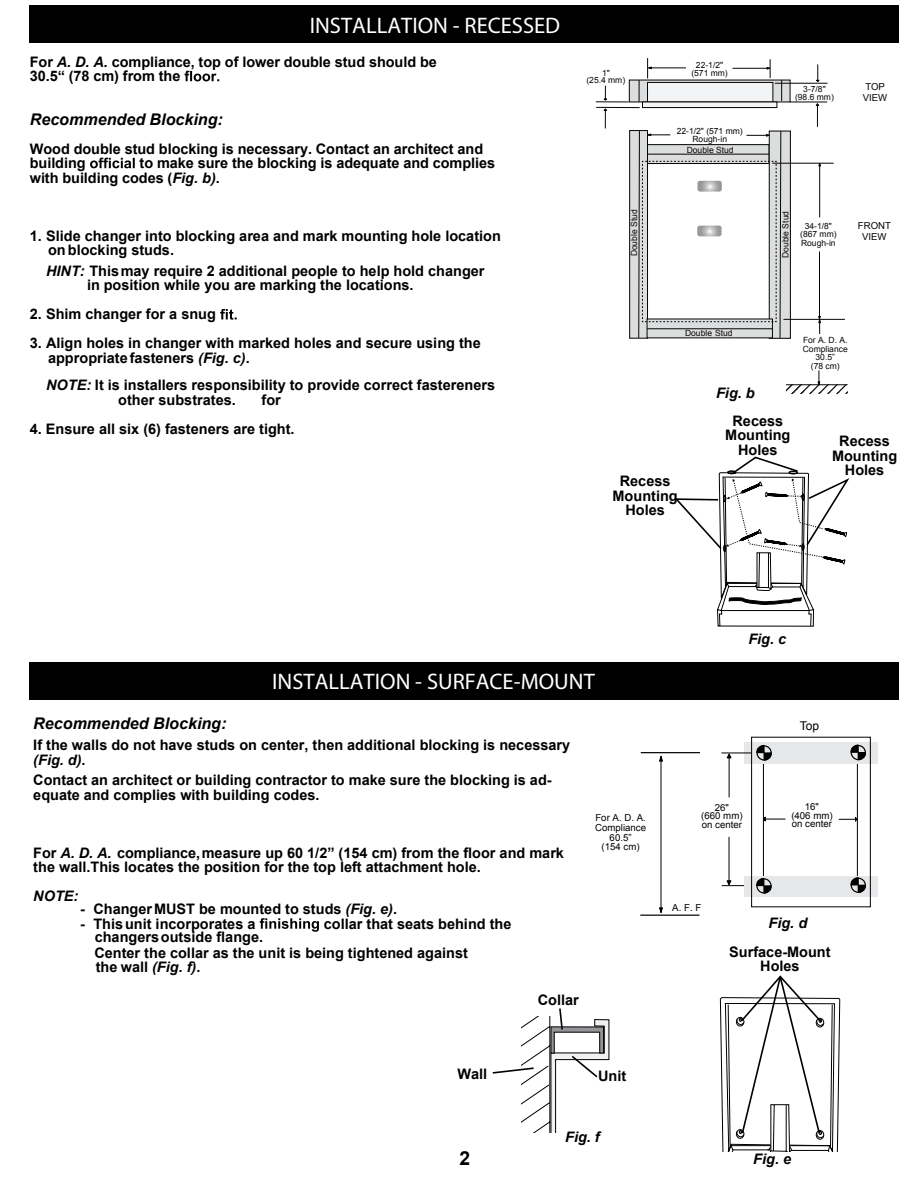
<style>
.page{position:relative;width:918px;height:1188px;background:#fff}
.page>*{position:absolute;margin:0;border:0;box-sizing:border-box;transform-origin:0 0}
.t1{font:italic 700 22.5px "Arial";color:#fff}
.t2{font:700 19.35px "Arial";color:#000}
.t3{font:italic 700 16.05px "Arial";color:#000}
.t4{font:700 14.55px/14.5px "Arial";color:#000}
.t5{font:italic 700 14.55px "Arial";color:#000}
.t6{font:12px "Arial";color:#000}
.t7{font:10.8px/12px "Arial";color:#000}
.t8{font:9.6px/8.4px "Arial";color:#000;text-align:center}
.t9{font:9.6px/10.6px "Arial";color:#050504}
.t10{font:8.55px/8.6px "Arial";color:#050504;text-align:center}
.s1{font-style:italic}
</style>
<div class="page">
<svg style="left:185px;top:71px;width:34px;height:10px"></svg>
<svg style="left:90px;top:158px;width:45px;height:10px"></svg>
<svg style="left:220px;top:309px;width:17px;height:11px"></svg>
<div style="left:30px;top:6px;width:869px;height:37px;background:#000"></div>
<div style="left:30px;top:662px;width:869px;height:38px;background:#000"></div>
<svg style="left:260px;top:918px;width:59px;height:14px"></svg>
<svg style="left:674px;top:456px;width:176px;height:170px"></svg>
<svg style="left:719px;top:975px;width:122px;height:177px"></svg>
<div style="left:744px;top:743px;width:134px;height:21px;background:#e6e7e8"></div>
<hr style="left:721px;top:753px;width:30px;height:1px;background:#000">
<hr style="left:722px;top:885px;width:30px;height:1px;background:#000">
<div style="left:744px;top:876px;width:134px;height:21px;background:#e6e7e8"></div>
<hr style="left:729px;top:754px;width:1px;height:43px;background:#000">
<svg style="left:726px;top:753px;width:6px;height:6px"></svg>
<hr style="left:729px;top:837px;width:1px;height:47px;background:#000">
<svg style="left:726px;top:880px;width:6px;height:6px"></svg>
<svg style="left:756px;top:744px;width:110px;height:150px"></svg>
<div style="left:751px;top:737px;width:120px;height:170px;border:1px solid #000"></div>
<hr style="left:641px;top:752px;width:59px;height:1px;background:#000">
<hr style="left:640px;top:915px;width:60px;height:1px;background:#000">
<svg style="left:659px;top:756px;width:4px;height:6px"></svg>
<hr style="left:661px;top:756px;width:1px;height:157px;background:#000">
<svg style="left:659px;top:907px;width:4px;height:8px"></svg>
<svg style="left:492px;top:1008px;width:117px;height:124px"></svg>
<div style="left:769px;top:131px;width:21px;height:207px;background:#dcddde"></div>
<div style="left:769px;top:131px;width:22px;height:208px;border:1px solid #050504"></div>
<div style="left:629px;top:80px;width:161px;height:22px;background:#dcddde"></div>
<hr style="left:775px;top:83px;width:53px;height:1px;background:#050504">
<hr style="left:790px;top:102px;width:37px;height:1px;background:#050504">
<svg style="left:815px;top:103px;width:5px;height:24px"></svg>
<svg style="left:810px;top:64px;width:10px;height:20px"></svg>
<hr style="left:596px;top:101px;width:33px;height:1px;background:#050504">
<hr style="left:596px;top:107px;width:44px;height:1px;background:#050504">
<hr style="left:772px;top:163px;width:62px;height:1px;background:#050504">
<hr style="left:783px;top:319px;width:62px;height:1px;background:#050504">
<svg style="left:786px;top:385px;width:62px;height:8px"></svg>
<hr style="left:819px;top:163px;width:1px;height:54px;background:#050504">
<hr style="left:819px;top:251px;width:1px;height:68px;background:#050504">
<svg style="left:818px;top:316px;width:3px;height:18px"></svg>
<svg style="left:817px;top:370px;width:3px;height:15px"></svg>
<svg style="left:597px;top:58px;width:186px;height:281px"></svg>
<h1 class="t1" style="left:310px;top:12px;width:252px">INSTALLATION - RECESSED</h1>
<p class="t4" style="left:30px;top:55px;width:409px">For <span class="s1">A. D. A.</span> compliance, top of lower double stud should be<br>30.5“ (78 cm) from the</p>
<p class="t3" style="left:30px;top:108px;width:195px">Recommended Blocking:</p>
<p class="t4" style="left:30px;top:142px;width:455px">Wood double stud blocking is necessary. Contact an architect and building</p>
<p class="t4" style="left:30px;top:156px;width:467px;text-indent:110px">to make sure the blocking is adequate and complies with building codes (<span class="s1">Fig. b)</span>.</p>
<p class="t4" style="left:48px;top:229px;width:454px;text-indent:-18px">1. Slide changer into blocking area and mark mounting hole location onblocking studs.</p>
<p class="t4" style="left:87px;top:264px;width:399px;text-indent:-41px"><span class="s1">HINT:</span> Thismay require 2 additional people to help hold changer in position while you are marking the locations.</p>
<p class="t4" style="left:30px;top:308px;width:188px">2. Shim changer for a snug</p>
<p class="t4" style="left:48px;top:336px;width:434px;text-indent:-18px">3. Align holes in changer with marked holes and secure using the appropriate fasteners <span class="s1">(Fig. c)</span>.</p>
<p class="t4" style="left:118px;top:378px;width:378px;text-indent:-72px"><span class="s1">NOTE:</span> It is installers responsibility to provide correct fastereners other substrates.</p>
<p class="t4" style="left:262px;top:393px;width:21px">for</p>
<p class="t4" style="left:30px;top:422px;width:266px">4. Ensure all six (6) fasteners are tight.</p>
<p class="t10" style="left:586px;top:69px;width:40px;line-height:7.5px">1"<br>(25.4 mm)</p>
<p class="t10" style="left:691px;top:61px;width:38px">22-1/2" (571 mm)</p>
<p class="t10" style="left:677px;top:128px;width:68px;line-height:7.5px">22-1/2" (571 mm)<br>Rough-in</p>
<p class="t10" style="left:687px;top:146px;width:48px">Double Stud</p>
<p class="t8" style="left:670px;top:144px;width:41px">Rough-in</p>
<p class="t9" style="left:863px;top:82px;width:26px">TOP<br>VIEW</p>
<p class="t8" style="left:786px;top:88px;width:45px">3-7/8" (98.6 mm)</p>
<p class="t7" style="left:863px;top:84px;width:29px">TOP<br>VIEW</p>
<p class="t10" style="left:795px;top:85px;width:40px;line-height:7.5px">3-7/8" (98.6 mm)</p>
<p class="t10" style="left:630px;top:256px;width:48px;rotate:-90deg">Double Stud</p>
<p class="t10" style="left:781px;top:258px;width:48px;rotate:-90deg">Double Stud</p>
<p class="t10" style="left:800px;top:221px;width:38px">34-1/8" (867 mm)<br>Rough-in</p>
<p class="t8" style="left:797px;top:243px;width:32px">34-1/8"</p>
<p class="t9" style="left:858px;top:220px;width:35px;text-align:center">FRONT<br>VIEW</p>
<p class="t10" style="left:685px;top:329px;width:49px">Double Stud</p>
<p class="t5" style="left:716px;top:383px;width:40px">Fig. b</p>
<p class="t10" style="left:803px;top:336px;width:47px">For A. D. A.<br>Compliance<br>30.5”<br>(78 cm)</p>
<p class="t4" style="left:613px;top:474px;width:67px;text-align:center">Recess<br>Mounting<br>Holes</p>
<p class="t4" style="left:725px;top:414px;width:67px;text-align:center">Recess<br>Mounting<br>Holes</p>
<p class="t4" style="left:832px;top:434px;width:67px;text-align:center">Recess<br>Mounting<br>Holes</p>
<p class="t5" style="left:748px;top:629px;width:39px">Fig. c</p>
<h1 class="t1" style="left:272px;top:668px;width:324px">INSTALLATION - SURFACE-MOUNT</h1>
<p class="t3" style="left:33px;top:713px;width:195px">Recommended Blocking:</p>
<p class="t4" style="left:33px;top:738px;width:538px">If the walls do not have studs on center, then additional blocking is necessary <span class="s1">(Fig. d)</span>.</p>
<p class="t4" style="left:33px;top:773px;width:520px">Contact an architect or building contractor to make sure the blocking is ad&shy;equate and complies with building codes.</p>
<p class="t4" style="left:33px;top:845px;width:532px">For <span class="s1">A. D. A.</span> compliance,measure up 60 1/2” (154 cm) from the floor and mark the wall.This locates the position for the top left attachment hole.</p>
<p class="t5" style="left:33px;top:887px;width:47px">NOTE:</p>
<p class="t4" style="left:80px;top:902px;width:318px">- ChangerMUST be mounted to studs <span class="s1">(Fig. e)</span>.</p>
<p class="t4" style="left:80px;top:917px;width:177px">- Thisunit incorporates a</p>
<p class="t4" style="left:324px;top:917px;width:189px">collar that seats behind the</p>
<p class="t4" style="left:94px;top:930px;width:375px;line-height:15.1px">changersoutside flange.<br>Center the collar as the unit is being tightened against the wall <span class="s1">(Fig. f)</span>.</p>
<p class="t4" style="left:538px;top:993px;width:43px">Collar</p>
<p class="t8" style="left:595px;top:813px;width:52px;line-height:9.6px">For A. D. A.<br>Compliance<br>60.5”<br>(154 cm)</p>
<p class="t4" style="left:457px;top:1067px;width:31px">Wall</p>
<p class="t4" style="left:598px;top:1069px;width:30px">Unit</p>
<h2 class="t2" style="left:459px;top:1146px;width:12px">2</h2>
<p class="t5" style="left:565px;top:1128px;width:36px">Fig. f</p>
<p class="t6" style="left:800px;top:718px;width:21px">Top</p>
<p class="t8" style="left:701px;top:804px;width:43px">26"<br>(660 mm) on center</p>
<p class="t8" style="left:791px;top:803px;width:43px">16"<br>(406 mm) on center</p>
<p class="t8" style="left:672px;top:903px;width:30px">A. F. F</p>
<p class="t5" style="left:769px;top:913px;width:40px">Fig. d</p>
<p class="t4" style="left:729px;top:945px;width:103px;text-align:center">Surface-Mount<br>Holes</p>
<p class="t5" style="left:753px;top:1149px;width:39px">Fig. e</p>
</div>
